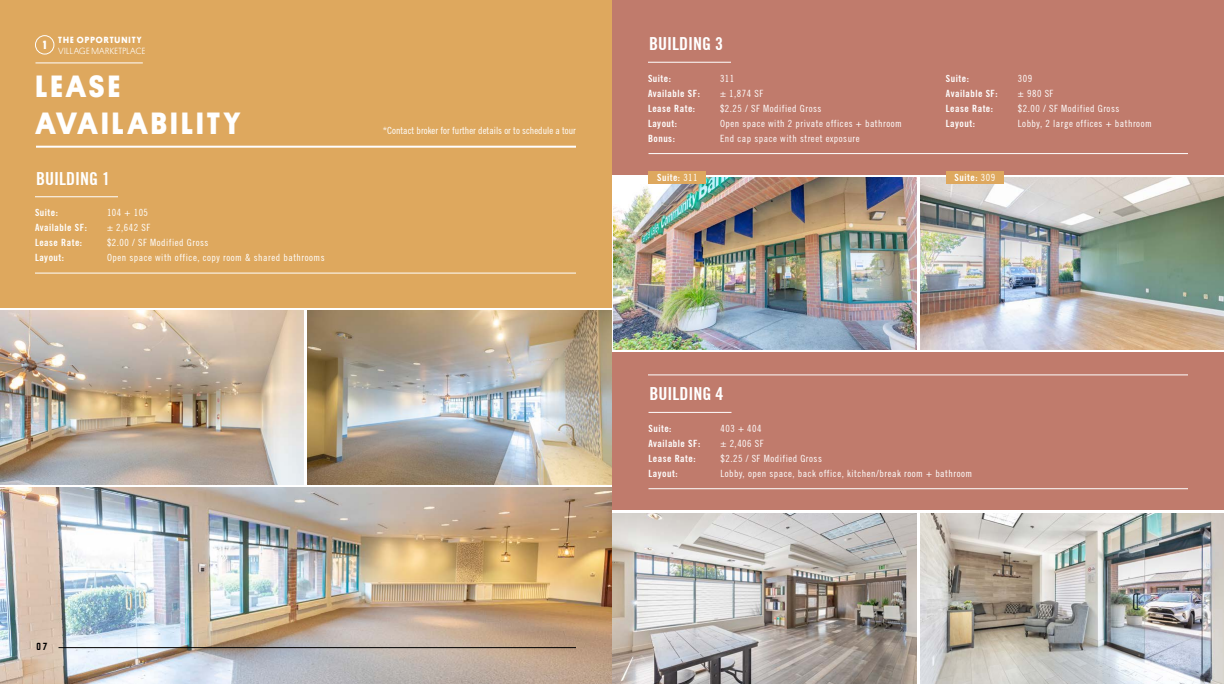
<style>
.page{position:relative;width:1224px;height:684px;background:#fff}
.page>*{position:absolute;margin:0;border:0;box-sizing:border-box;transform-origin:0 0}
.t1{font:700 31px/37.2px "Platform";letter-spacing:.1em;color:#fff}
.t2{font:700 condensed 18px "Trade Gothic No.20";color:#fff}
.t3{font:700 12px "Platform";color:#fff}
.t4{font:condensed 10px "Trade Gothic No.18";letter-spacing:.05em;color:#fff}
.t5{font:700 condensed 10px "Trade Gothic No.20";letter-spacing:.05em;color:#fff}
.t6{font:condensed 10px "Trade Gothic No.18";color:#fff}
.t7{font:300 9px "Platform";letter-spacing:.04em;color:#fff}
.t8{font:700 9px "Platform";letter-spacing:.115em;color:#fff}
.t9{font:9px "Norwester";color:#000}
.s1{font-family:"Trade Gothic No.18";font-weight:400}
</style>
<div class="page">
<div style="left:612px;top:0;width:612px;height:175px;background:#c07b6c"></div>
<img style="left:0;top:488px;width:612px;height:196px">
<div style="left:612px;top:353px;width:612px;height:157px;background:#c07b6c"></div>
<div style="left:0;top:0;width:612px;height:307px;background:#dea85e"></div>
<hr style="left:36px;top:62px;width:107px;height:1px;background:#fff">
<div style="left:35px;top:35px;width:19px;height:20px;border:1px solid #fff;border-radius:50%"></div>
<hr style="left:59px;top:647px;width:517px;height:1px;background:#000">
<hr style="left:36px;top:146px;width:540px;height:2px;background:#fff">
<img style="left:0;top:310px;width:304px;height:175px">
<hr style="left:35px;top:197px;width:83px;height:1px;background:#fff">
<img style="left:307px;top:310px;width:305px;height:175px">
<hr style="left:35px;top:273px;width:541px;height:1px;background:#fff">
<hr style="left:648px;top:62px;width:83px;height:1px;background:#fff">
<hr style="left:648px;top:153px;width:540px;height:1px;background:#fff">
<hr style="left:648px;top:412px;width:84px;height:1px;background:#fff">
<hr style="left:648px;top:488px;width:540px;height:1px;background:#fff">
<img style="left:613px;top:178px;width:304px;height:172px">
<img style="left:920px;top:178px;width:304px;height:172px">
<div style="left:648px;top:171px;width:58px;height:13px;background:#dea85e"></div>
<div style="left:946px;top:171px;width:58px;height:13px;background:#dea85e"></div>
<img style="left:612px;top:513px;width:305px;height:171px">
<img style="left:920px;top:513px;width:304px;height:171px">
<hr style="left:648px;top:375px;width:540px;height:1px;background:#fff">
<p class="t3" style="left:43px;top:36px;width:5px">1</p>
<p class="t8" style="left:58px;top:33px;width:85px">THE OPPORTUNITY</p>
<p class="t7" style="left:58px;top:45px;width:89px">VILLAGE MARKETPLACE</p>
<h1 class="t1" style="left:35px;top:65px;width:206px">LEASE<br>AVAILABILITY</h1>
<h2 class="t2" style="left:36px;top:167px;width:75px">BUILDING 1</h2>
<p class="t5" style="left:35px;top:207px;width:25px">Suite:</p>
<p class="t4" style="left:107px;top:207px;width:43px">104 + 105</p>
<p class="t5" style="left:35px;top:222px;width:53px">Available SF:</p>
<p class="t4" style="left:107px;top:222px;width:45px">± 2,642 SF</p>
<p class="t5" style="left:35px;top:237px;width:49px">Lease Rate:</p>
<p class="t4" style="left:107px;top:237px;width:103px">$2.00 / SF Modified Gross</p>
<p class="t5" style="left:35px;top:252px;width:31px">Layout:</p>
<p class="t4" style="left:107px;top:252px;width:219px">Open space with office, copy room &amp; shared bathrooms</p>
<p class="t6" style="left:383px;top:124px;width:195px">*Contact broker for further details or to schedule a tour</p>
<h2 class="t2" style="left:649px;top:33px;width:75px">BUILDING 3</h2>
<p class="t5" style="left:648px;top:72px;width:25px">Suite:</p>
<p class="t4" style="left:720px;top:72px;width:16px">311</p>
<p class="t5" style="left:648px;top:87px;width:53px">Available SF:</p>
<p class="t4" style="left:720px;top:87px;width:45px">± 1,874 SF</p>
<p class="t5" style="left:648px;top:102px;width:49px">Lease Rate:</p>
<p class="t4" style="left:720px;top:102px;width:103px">$2.25 / SF Modified Gross</p>
<p class="t5" style="left:648px;top:117px;width:31px">Layout:</p>
<p class="t4" style="left:720px;top:117px;width:183px">Open space with 2 private offices + bathroom</p>
<p class="t5" style="left:648px;top:132px;width:28px">Bonus:</p>
<p class="t4" style="left:720px;top:132px;width:141px">End cap space with street exposure</p>
<p class="t5" style="left:946px;top:72px;width:25px">Suite:</p>
<p class="t4" style="left:1018px;top:72px;width:16px">309</p>
<p class="t5" style="left:946px;top:87px;width:53px">Available SF:</p>
<p class="t4" style="left:1018px;top:87px;width:37px">± 980 SF</p>
<p class="t5" style="left:946px;top:102px;width:49px">Lease Rate:</p>
<p class="t4" style="left:1018px;top:102px;width:103px">$2.00 / SF Modified Gross</p>
<p class="t5" style="left:946px;top:117px;width:31px">Layout:</p>
<p class="t4" style="left:1018px;top:117px;width:135px">Lobby, 2 large offices + bathroom</p>
<p class="t5" style="left:657px;top:171px;width:42px">Suite: <span class="s1">311</span></p>
<p class="t5" style="left:955px;top:171px;width:42px">Suite: <span class="s1">309</span></p>
<h2 class="t2" style="left:650px;top:383px;width:75px">BUILDING 4</h2>
<p class="t5" style="left:648px;top:422px;width:25px">Suite:</p>
<p class="t4" style="left:720px;top:422px;width:43px">403 + 404</p>
<p class="t5" style="left:648px;top:437px;width:53px">Available SF:</p>
<p class="t4" style="left:720px;top:437px;width:45px">± 2,406 SF</p>
<p class="t5" style="left:648px;top:452px;width:49px">Lease Rate:</p>
<p class="t4" style="left:720px;top:452px;width:103px">$2.25 / SF Modified Gross</p>
<p class="t5" style="left:648px;top:467px;width:31px">Layout:</p>
<p class="t4" style="left:720px;top:467px;width:253px">Lobby, open space, back office, kitchen/break room + bathroom</p>
<p class="t9" style="left:36px;top:642px;width:13px">07</p>
</div>
